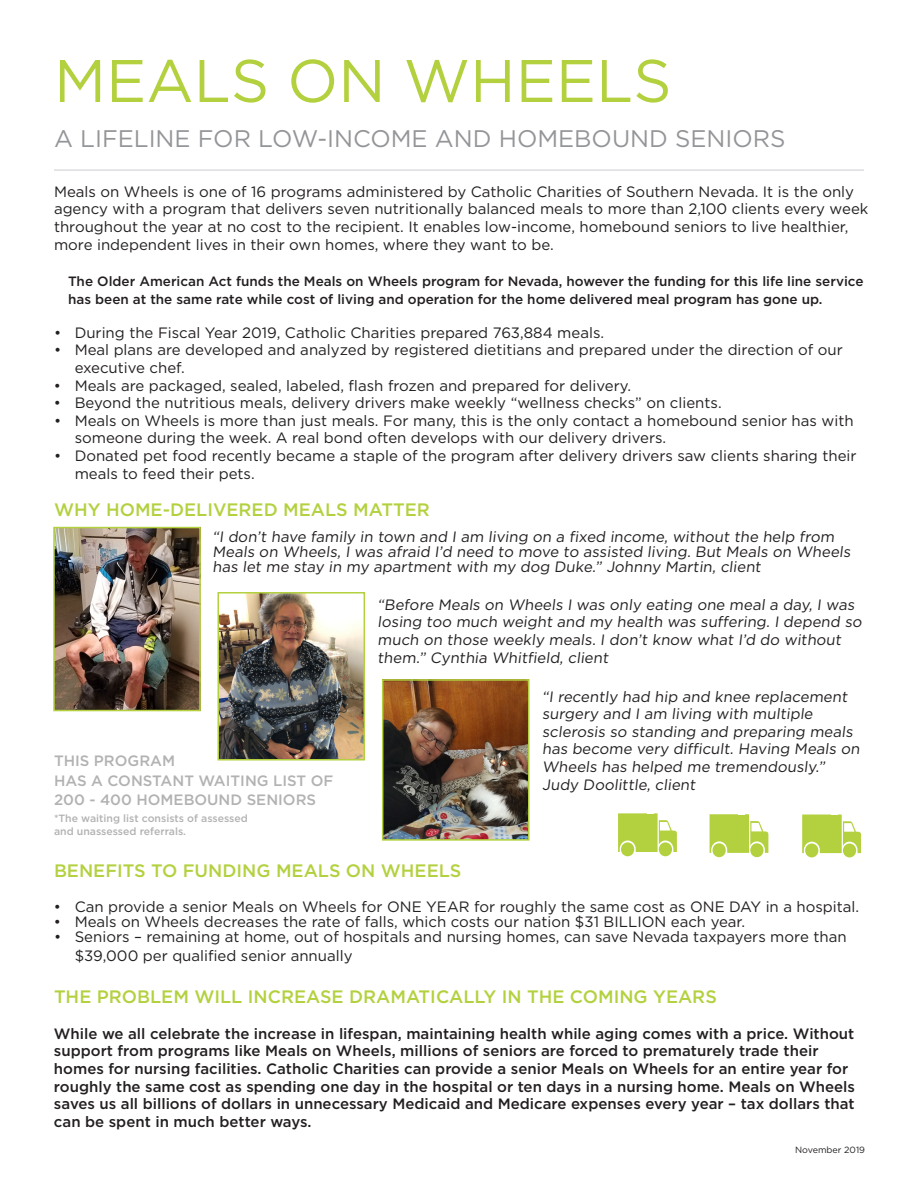
<style>
.page{position:relative;width:918px;height:1188px;background:#fff}
.page>*{position:absolute;margin:0;border:0;box-sizing:border-box;transform-origin:0 0}
.t1{font:60px "Gotham";color:#b3d13f}
.header{font:24px "Gotham";color:#939598}
.body_copy_2{font:500 18px "Gotham";color:#b3d13f}
.body{font:500 18px "Gotham";color:#b3d13f}
.body_copy_2-2{font:15px/17.7px "Gotham";color:#231f20}
.body-2{font:15px/15px "Gotham";color:#231f20}
.body_copy_2-3{font:500 15px/17.7px "Gotham";color:#231f20}
.body-3{font:500 15px/19.5px "Gotham";color:#b2b2b2}
.body_copy_2-4{font:500 13.5px/17.7px "Gotham";color:#231f20}
.body-4{font:500 10.5px/12.6px "Gotham";color:#b2b2b2}
.body-5{font:9px "Gotham";color:#231f20}
</style>
<div class="page">
<hr style="left:54px;top:170px;width:810px;height:1px;background:#d1d2d4">
<img style="left:56px;top:530px;width:142px;height:178px">
<img style="left:221px;top:595px;width:141px;height:162px">
<img style="left:385px;top:682px;width:142px;height:156px">
<div style="left:53px;top:527px;width:148px;height:184px;border:2px solid #b3d13f"></div>
<div style="left:218px;top:592px;width:147px;height:168px;border:2px solid #b3d13f"></div>
<div style="left:382px;top:679px;width:148px;height:162px;border:2px solid #b3d13f"></div>
<svg style="left:623px;top:816px;width:29px;height:25px"></svg>
<svg style="left:714px;top:817px;width:29px;height:25px"></svg>
<svg style="left:807px;top:817px;width:29px;height:26px"></svg>
<h1 class="t1" style="left:54px;top:42px;width:619px">MEALS ON WHEELS</h1>
<p class="header" style="left:54px;top:123px;width:733px">A LIFELINE FOR LOW-INCOME AND HOMEBOUND SENIORS</p>
<p class="body_copy_2-2" style="left:54px;top:182px;width:816px">Meals on Wheels is one of 16 programs administered by Catholic Charities of Southern Nevada. It is the only agency with a program that delivers seven nutritionally balanced meals to more than 2,100 clients every week throughout the year at no cost to the recipient. It enables low-income, homebound seniors to live healthier, more independent lives in their own homes, where they want to be.</p>
<p class="body_copy_2-4" style="left:68px;top:273px;width:797px">The Older American Act funds the Meals on Wheels program for Nevada, however the funding for this life line service has been at the same rate while cost of living and operation for the home delivered meal program has gone up.</p>
<p class="body_copy_2-2" style="left:54px;top:323px;width:552px">• During the Fiscal Year 2019, Catholic Charities prepared 763,884 meals.</p>
<p class="body_copy_2-2" style="left:75px;top:341px;width:770px;text-indent:-21px">• Meal plans are developed and analyzed by registered dietitians and prepared under the direction of our executive chef.</p>
<p class="body_copy_2-2" style="left:54px;top:376px;width:579px">• Meals are packaged, sealed, labeled, flash frozen and prepared for delivery.</p>
<p class="body_copy_2-2" style="left:54px;top:394px;width:669px">• Beyond the nutritious meals, delivery drivers make weekly “wellness checks” on clients.</p>
<p class="body_copy_2-2" style="left:75px;top:411px;width:781px;text-indent:-21px">• Meals on Wheels is more than just meals. For many, this is the only contact a homebound senior has with someone during the week. A real bond often develops with our delivery drivers.</p>
<p class="body_copy_2-2" style="left:75px;top:447px;width:783px;text-indent:-21px">• Donated pet food recently became a staple of the program after delivery drivers saw clients sharing their meals to feed their pets.</p>
<p class="body_copy_2" style="left:54px;top:498px;width:377px">WHY HOME-DELIVERED MEALS MATTER</p>
<p class="body-2" style="left:212px;top:529px;width:642px">“I don’t have family in town and I am living on a fixed income, without the help from<br>Meals on Wheels, I was afraid I’d need to move to assisted living. But Meals on Wheels has let me stay in my apartment with my dog Duke.” Johnny Martin, client</p>
<p class="body_copy_2-2" style="left:378px;top:595px;width:488px">“Before Meals on Wheels I was only eating one meal a day, I was losing too much weight and my health was suffering. I depend so much on those weekly meals. I don’t know what I’d do without them.” Cynthia Whitfield, client</p>
<p class="body_copy_2-2" style="left:542px;top:687px;width:321px">“I recently had hip and knee replacement surgery and I am living with multiple sclerosis so standing and preparing meals has become very difficult. Having Meals on Wheels has helped me tremendously.” Judy Doolittle, client</p>
<p class="body-3" style="left:54px;top:751px;width:281px">THIS PROGRAM<br>HAS A CONSTANT WAITING LIST OF<br>200 - 400 HOMEBOUND SENIORS</p>
<p class="body-4" style="left:54px;top:812px;width:195px">*The waiting list consists of assessed and unassessed referrals.</p>
<p class="body" style="left:54px;top:859px;width:409px">BENEFITS TO FUNDING MEALS ON WHEELS</p>
<p class="body-2" style="left:54px;top:899px;width:807px">• Can provide a senior Meals on Wheels for ONE YEAR for roughly the same cost as ONE DAY in a hospital.</p>
<p class="body-2" style="left:54px;top:914px;width:693px">• Meals on Wheels decreases the rate of falls, which costs our nation $31 BILLION each year.</p>
<p class="body-2" style="left:75px;top:926px;width:773px;line-height:19.5px;text-indent:-21px">• Seniors – remaining at home, out of hospitals and nursing homes, can save Nevada taxpayers more than $39,000 per qualified senior annually</p>
<p class="body_copy_2" style="left:54px;top:985px;width:664px">THE PROBLEM WILL INCREASE DRAMATICALLY IN THE COMING YEARS</p>
<p class="body_copy_2-3" style="left:54px;top:1024px;width:803px">While we all celebrate the increase in lifespan, maintaining health while aging comes with a price. Without support from programs like Meals on Wheels, millions of seniors are forced to prematurely trade their homes for nursing facilities. Catholic Charities can provide a senior Meals on Wheels for an entire year for roughly the same cost as spending one day in the hospital or ten days in a nursing home. Meals on Wheels saves us all billions of dollars in unnecessary Medicaid and Medicare expenses every year – tax dollars that can be spent in much better ways.</p>
<p class="body-5" style="left:795px;top:1144px;width:72px">November 2019</p>
</div>
